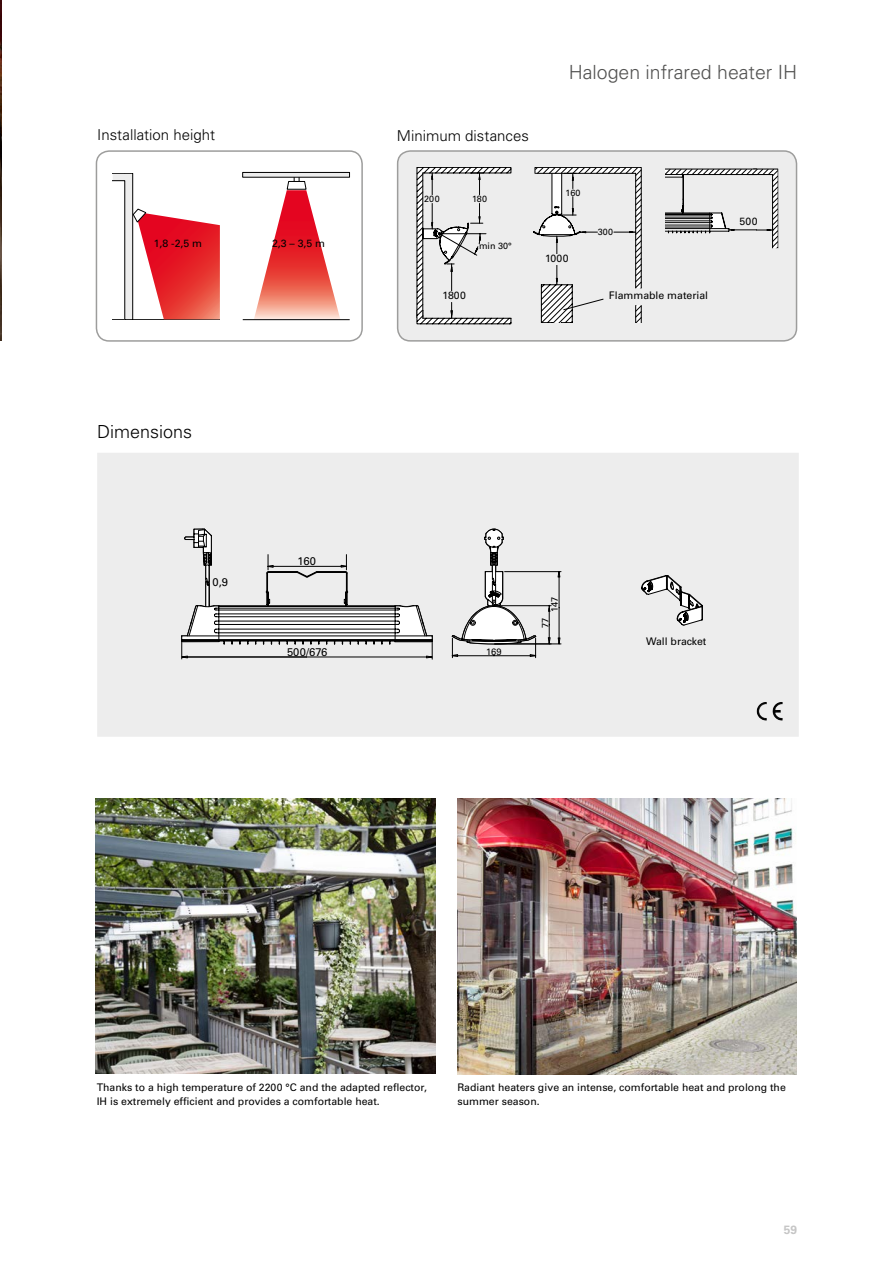
<style>
.page{position:relative;width:893px;height:1263px;background:#fff}
.page>*{position:absolute;margin:0;border:0;box-sizing:border-box;transform-origin:0 0}
.t1{font:300 19.5px "Univers";color:#525251}
.t2{font:300 18px "Univers";color:#000}
.t3{font:300 15px "Univers";color:#000}
.t4{font:700 12px "Univers";color:#c6c6c6}
.t5{font:11.25px "Univers";color:#000}
.t6{font:10.5px/13.5px "Univers";color:#000}
.t7{font:9.3px "Univers";color:#000}
.t8{font:9px "Univers";color:#000}
</style>
<div class="page">
<img style="left:0;top:0;width:2px;height:340px">
<img style="left:96px;top:798px;width:339px;height:276px">
<img style="left:457px;top:798px;width:339px;height:277px">
<div style="left:243px;top:172px;width:107px;height:5px;background:#ededed"></div>
<div style="left:243px;top:172px;width:107px;height:5px;border:1px solid #000"></div>
<hr style="left:243px;top:319px;width:107px;height:1px;background:#000">
<svg style="left:254px;top:177px;width:86px;height:142px"></svg>
<svg style="left:113px;top:173px;width:107px;height:147px"></svg>
<div style="left:96px;top:150px;width:267px;height:192px;border:2px solid #9d9d9c;border-radius:13px"></div>
<div style="left:97px;top:453px;width:702px;height:284px;background:#ededed"></div>
<svg style="left:181px;top:528px;width:381px;height:131px"></svg>
<img style="left:757px;top:702px;width:26px;height:19px">
<div style="left:398px;top:151px;width:398px;height:190px;background:#ededed;border-radius:13px"></div>
<div style="left:397px;top:150px;width:400px;height:192px;border:2px solid #9d9d9c;border-radius:13px"></div>
<hr style="left:535px;top:366px;width:101px;height:1px;background:#000">
<svg style="left:417px;top:167px;width:95px;height:157px"></svg>
<svg style="left:665px;top:169px;width:113px;height:79px"></svg>
<div style="left:740px;top:217px;width:23px;height:11px;background:#ededed"></div>
<div style="left:442px;top:291px;width:24px;height:10px;background:#ededed"></div>
<svg style="left:533px;top:167px;width:108px;height:156px"></svg>
<div style="left:613px;top:288px;width:106px;height:17px;background:#ededed;border-radius:6px"></div>
<svg style="left:642px;top:575px;width:61px;height:50px"></svg>
<h3 class="t3" style="left:97px;top:125px;width:119px">Installation height</h3>
<p class="t6" style="left:154px;top:237px;width:50px">1,8 -2,5 m</p>
<p class="t6" style="left:272px;top:237px;width:55px">2,3 – 3,5 m</p>
<h3 class="t3" style="left:397px;top:126px;width:133px">Minimum distances</h3>
<h1 class="t1" style="left:569px;top:61px;width:230px">Halogen infrared heater IH</h1>
<p class="t8" style="left:424px;top:194px;width:17px">200</p>
<p class="t8" style="left:472px;top:194px;width:16px">180</p>
<p class="t8" style="left:479px;top:241px;width:34px">min 30°</p>
<p class="t6" style="left:442px;top:288px;width:25px">1800</p>
<p class="t8" style="left:449px;top:292px;width:8px">B</p>
<p class="t8" style="left:566px;top:187px;width:16px">160</p>
<p class="t6" style="left:545px;top:252px;width:25px">1000</p>
<p class="t8" style="left:553px;top:256px;width:8px">A</p>
<p class="t8" style="left:598px;top:226px;width:17px">300</p>
<p class="t6" style="left:609px;top:289px;width:101px">Flammable material</p>
<p class="t6" style="left:740px;top:215px;width:19px">500</p>
<h2 class="t2" style="left:97px;top:421px;width:97px">Dimensions</h2>
<p class="t5" style="left:213px;top:575px;width:17px">0,9</p>
<p class="t5" style="left:297px;top:554px;width:20px">160</p>
<p class="t5" style="left:287px;top:646px;width:42px">500/676</p>
<p class="t7" style="left:486px;top:646px;width:17px">169</p>
<p class="t7" style="left:549px;top:612px;width:17px;rotate:-90deg">147</p>
<p class="t7" style="left:540px;top:628px;width:12px;rotate:-90deg">77</p>
<p class="t6" style="left:646px;top:635px;width:62px">Wall bracket</p>
<p class="t6" style="left:97px;top:1081px;width:332px">Thanks to a high temperature of 2200 °C and the adapted reflector,<br>IH is extremely efficient and provides a comfortable heat.</p>
<p class="t6" style="left:457px;top:1081px;width:330px">Radiant heaters give an intense, comfortable heat and prolong the summer season.</p>
<p class="t4" style="left:784px;top:1222px;width:15px">59</p>
</div>
